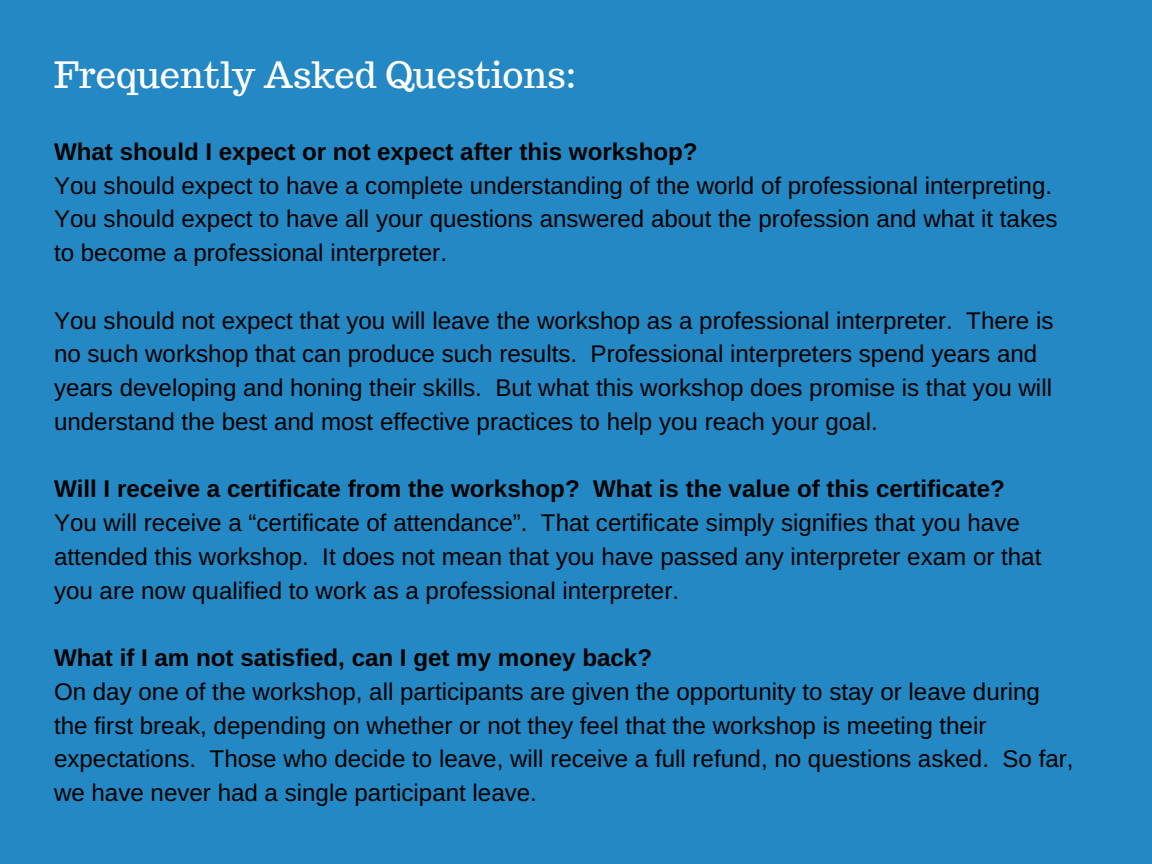
<style>
.page{position:relative;width:1152px;height:864px;background:#2388c3}
.page>*{position:absolute;margin:0;border:0;box-sizing:border-box;transform-origin:0 0}
.t1{font:36.3px "Trocchi";color:#fff}
.t2{font:24.15px/33.8px "Arimo";color:#000}
.t3{font:700 24.15px "Arimo";color:#000}
</style>
<div class="page">
<h1 class="t1" style="left:54px;top:51px;width:524px">Frequently Asked Questions:</h1>
<p class="t3" style="left:54px;top:138px;width:645px">What should I expect or not expect after this workshop?</p>
<p class="t2" style="left:54px;top:168px;width:1005px">You should expect to have a complete understanding of the world of professional interpreting.<br>You should expect to have all your questions answered about the profession and what it takes to become a professional interpreter.</p>
<p class="t2" style="left:54px;top:303px;width:1001px">You should not expect that you will leave the workshop as a professional interpreter. There is no such workshop that can produce such results. Professional interpreters spend years and years developing and honing their skills. But what this workshop does promise is that you will understand the best and most effective practices to help you reach your goal.</p>
<p class="t3" style="left:54px;top:475px;width:952px">Will I receive a certificate from the workshop? What is the value of this certificate?</p>
<p class="t2" style="left:54px;top:506px;width:989px">You will receive a “certificate of attendance”. That certificate simply signifies that you have attended this workshop. It does not mean that you have passed any interpreter exam or that you are now qualified to work as a professional interpreter.</p>
<p class="t3" style="left:54px;top:644px;width:600px">What if I am not satisfied, can I get my money back?</p>
<p class="t2" style="left:54px;top:674px;width:1021px">On day one of the workshop, all participants are given the opportunity to stay or leave during the first break, depending on whether or not they feel that the workshop is meeting their expectations. Those who decide to leave, will receive a full refund, no questions asked. So far, we have never had a single participant leave.</p>
</div>
